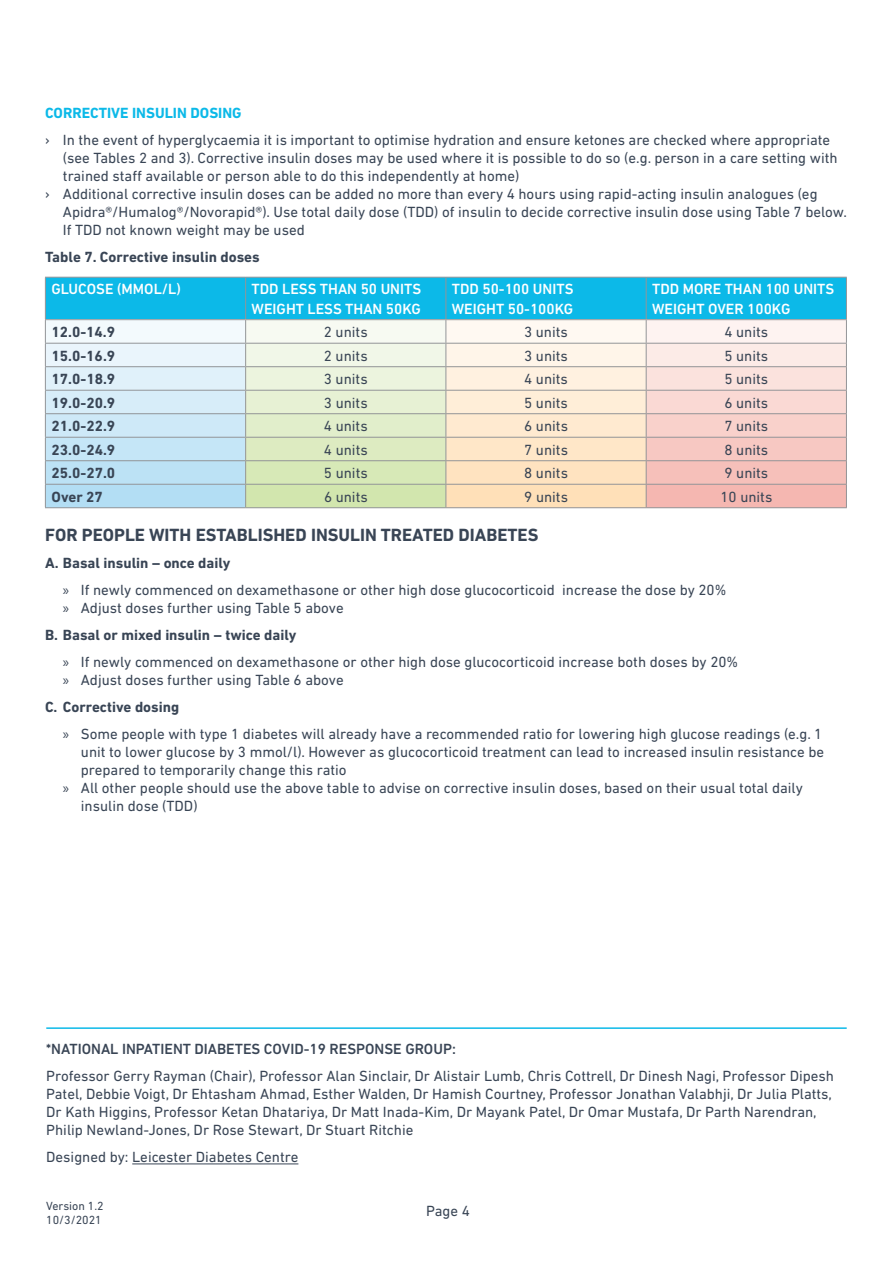
<style>
.page{position:relative;width:893px;height:1263px;background:#fff}
.page>*{position:absolute;margin:0;border:0;box-sizing:border-box;transform-origin:0 0}
.t1{font:700 18px "DIN Next LT Pro";color:#394555}
.t2{font:15px/18px "DIN Next LT Pro";color:#394555}
.t3{font:500 15px/19.2px "DIN Next LT Pro";color:#fff}
.t4{font:700 15px "DIN Next LT Pro";color:#394555}
.t5{font:500 15px "DIN Next LT Pro";color:#394555}
.t6{font:700 15px "DIN Next LT Pro";color:#0cb9e8}
.t7{font:12px/14.4px "DIN Next LT Pro";color:#394555}
.s1{font-weight:700}
.s2{font-family:"Myriad Pro"}
</style>
<div class="page">
<hr style="left:45px;top:507px;width:201px;height:1px;background:#939598">
<hr style="left:246px;top:507px;width:200px;height:1px;background:#939598">
<hr style="left:446px;top:507px;width:200px;height:1px;background:#939598">
<hr style="left:646px;top:507px;width:201px;height:1px;background:#939598">
<svg style="left:45px;top:277px;width:802px;height:230px;background:#bfdbda"></svg>
<hr style="left:46px;top:1027px;width:801px;height:2px;background:#0cb9e8">
<hr style="left:132px;top:1163px;width:166px;height:1px;background:#394555">
<p class="t6" style="left:45px;top:104px;width:198px">CORRECTIVE INSULIN DOSING</p>
<p class="t2" style="left:45px;top:131px;width:787px">› In the event of hyperglycaemia it is important to optimise hydration and ensure ketones are checked where appropriate</p>
<p class="t2" style="left:63px;top:149px;width:776px">(see Tables 2 and 3). Corrective insulin doses may be used where it is possible to do so (e.g. person in a care setting with</p>
<p class="t2" style="left:63px;top:167px;width:458px">trained staff available or person able to do this independently at home)</p>
<p class="t2" style="left:45px;top:185px;width:774px">› Additional corrective insulin doses can be added no more than every 4 hours using rapid-acting insulin analogues (eg</p>
<p class="t2" style="left:63px;top:203px;width:785px">Apidra®/Humalog®/Novorapid®). Use total daily dose (TDD) of insulin to decide corrective insulin dose using Table 7 below.</p>
<p class="t2" style="left:63px;top:221px;width:243px">If TDD not known weight may be used</p>
<p class="t4" style="left:45px;top:248px;width:216px">Table 7. Corrective insulin doses</p>
<p class="t3" style="left:51px;top:280px;width:131px">GLUCOSE (MMOL/L)</p>
<p class="t3" style="left:252px;top:280px;width:171px">TDD LESS THAN 50 UNITS<br>WEIGHT LESS THAN 50KG</p>
<p class="t3" style="left:452px;top:280px;width:123px">TDD 50-100 UNITS<br>WEIGHT 50-100KG</p>
<p class="t3" style="left:652px;top:280px;width:184px">TDD MORE THAN 100 UNITS<br>WEIGHT OVER 100KG</p>
<p class="t4" style="left:52px;top:323px;width:65px">12.0-14.9</p>
<p class="t2" style="left:324px;top:323px;width:45px">2 units</p>
<p class="t2" style="left:524px;top:323px;width:45px">3 units</p>
<p class="t2" style="left:724px;top:323px;width:45px">4 units</p>
<p class="t4" style="left:52px;top:347px;width:65px">15.0-16.9</p>
<p class="t2" style="left:324px;top:346px;width:45px">2 units</p>
<p class="t2" style="left:524px;top:346px;width:45px">3 units</p>
<p class="t2" style="left:724px;top:346px;width:45px">5 units</p>
<p class="t4" style="left:52px;top:370px;width:65px">17.0-18.9</p>
<p class="t2" style="left:324px;top:370px;width:45px">3 units</p>
<p class="t2" style="left:524px;top:370px;width:45px">4 units</p>
<p class="t2" style="left:724px;top:370px;width:45px">5 units</p>
<p class="t4" style="left:52px;top:394px;width:65px">19.0-20.9</p>
<p class="t2" style="left:324px;top:393px;width:45px">3 units</p>
<p class="t2" style="left:524px;top:393px;width:45px">5 units</p>
<p class="t2" style="left:724px;top:393px;width:45px">6 units</p>
<p class="t4" style="left:52px;top:417px;width:65px">21.0-22.9</p>
<p class="t2" style="left:324px;top:417px;width:45px">4 units</p>
<p class="t2" style="left:524px;top:417px;width:45px">6 units</p>
<p class="t2" style="left:724px;top:417px;width:45px">7 units</p>
<p class="t4" style="left:52px;top:441px;width:65px">23.0-24.9</p>
<p class="t2" style="left:324px;top:440px;width:45px">4 units</p>
<p class="t2" style="left:524px;top:440px;width:45px">7 units</p>
<p class="t2" style="left:724px;top:440px;width:45px">8 units</p>
<p class="t4" style="left:52px;top:464px;width:65px">25.0-27.0</p>
<p class="t2" style="left:324px;top:464px;width:45px">5 units</p>
<p class="t2" style="left:524px;top:464px;width:45px">8 units</p>
<p class="t2" style="left:724px;top:464px;width:45px">9 units</p>
<p class="t4" style="left:52px;top:488px;width:53px">Over 27</p>
<p class="t2" style="left:324px;top:487px;width:45px">6 units</p>
<p class="t2" style="left:524px;top:487px;width:45px">9 units</p>
<p class="t2" style="left:720px;top:487px;width:53px">10 units</p>
<p class="t1" style="left:45px;top:525px;width:495px">FOR PEOPLE WITH ESTABLISHED INSULIN TREATED DIABETES</p>
<p class="t2" style="left:63px;top:549px;width:665px;line-height:27px;text-indent:-18px"><span class="s1">A. Basal insulin – once daily<br></span><span class="s2">»</span> If newly commenced on dexamethasone or other high dose glucocorticoid increase the dose by 20%</p>
<p class="t2" style="left:45px;top:594px;width:300px;line-height:27px;text-indent:18px"><span class="s2">»</span> Adjust doses further using Table 5 above<br><span class="s1">B. Basal or mixed insulin – twice daily</span></p>
<p class="t2" style="left:63px;top:653px;width:677px"><span class="s2">»</span> If newly commenced on dexamethasone or other high dose glucocorticoid increase both doses by 20% <span class="s2">»</span> Adjust doses further using Table 6 above</p>
<p class="t2" style="left:63px;top:693px;width:761px;line-height:27px;text-indent:-18px"><span class="s1">C. Corrective dosing<br></span><span class="s2">»</span> Some people with type 1 diabetes will already have a recommended ratio for lowering high glucose readings (e.g. 1</p>
<p class="t2" style="left:81px;top:743px;width:745px">unit to lower glucose by 3 mmol/l). However as glucocorticoid treatment can lead to increased insulin resistance be</p>
<p class="t2" style="left:81px;top:761px;width:267px">prepared to temporarily change this ratio</p>
<p class="t2" style="left:63px;top:779px;width:741px"><span class="s2">»</span> All other people should use the above table to advise on corrective insulin doses, based on their usual total daily</p>
<p class="t2" style="left:81px;top:797px;width:118px">insulin dose (TDD)</p>
<p class="t5" style="left:46px;top:1040px;width:411px">*NATIONAL INPATIENT DIABETES COVID-19 RESPONSE GROUP:</p>
<p class="t2" style="left:46px;top:1066px;width:789px">Professor Gerry Rayman (Chair), Professor Alan Sinclair, Dr Alistair Lumb, Chris Cottrell, Dr Dinesh Nagi, Professor Dipesh Patel, Debbie Voigt, Dr Ehtasham Ahmad, Esther Walden, Dr Hamish Courtney, Professor Jonathan Valabhji, Dr Julia Platts, Dr Kath Higgins, Professor Ketan Dhatariya, Dr Matt Inada-Kim, Dr Mayank Patel, Dr Omar Mustafa, Dr Parth Narendran, Philip Newland-Jones, Dr Rose Stewart, Dr Stuart Ritchie</p>
<p class="t2" style="left:46px;top:1148px;width:254px">Designed by: Leicester Diabetes Centre</p>
<p class="t7" style="left:46px;top:1198px;width:59px">Version 1.2<br>10/3/2021</p>
<p class="t2" style="left:426px;top:1202px;width:45px">Page 4</p>
</div>
